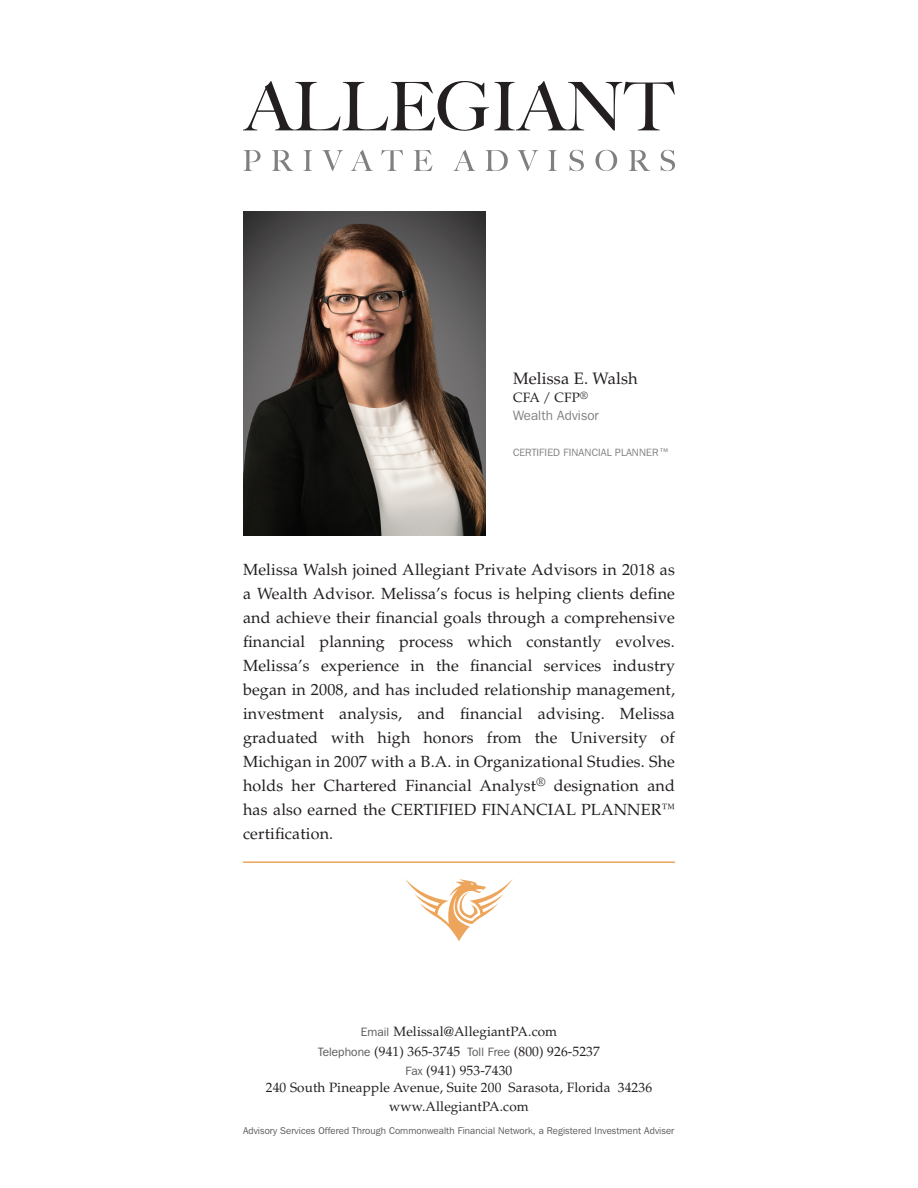
<style>
.page{position:relative;width:918px;height:1188px;background:#fff}
.page>*{position:absolute;margin:0;border:0;box-sizing:border-box;transform-origin:0 0}
.t1{font:16.5px "Palatino";letter-spacing:.01em;color:#231f20}
.t2{font:16.2px/24px "Palatino";letter-spacing:.01em;color:#231f20;text-align:justify}
.t3{font:13.5px "Palatino";letter-spacing:.01em;color:#231f20}
.t4{font:13.5px "Franklin Gothic IT Cby BT";letter-spacing:.01em;color:#808083}
.t5{font:10.5px "Franklin Gothic IT Cby BT";letter-spacing:.01em;color:#808083}
.t6{font:9.75px "Franklin Gothic IT Cby BT";letter-spacing:.01em;color:#57585a}
.s1{font-size:13.5px}
.s2{font-family:"Franklin Gothic IT Cby BT";font-size:12px;color:#57585a}
</style>
<div class="page">
<img style="left:243px;top:212px;width:243px;height:324px">
<svg style="left:243px;top:150px;width:18px;height:21px"></svg>
<svg style="left:272px;top:150px;width:22px;height:21px"></svg>
<svg style="left:303px;top:150px;width:9px;height:21px"></svg>
<svg style="left:322px;top:150px;width:21px;height:21px"></svg>
<svg style="left:351px;top:150px;width:22px;height:21px"></svg>
<svg style="left:381px;top:150px;width:22px;height:21px"></svg>
<svg style="left:413px;top:150px;width:19px;height:21px"></svg>
<svg style="left:453px;top:150px;width:23px;height:21px"></svg>
<svg style="left:485px;top:150px;width:23px;height:21px"></svg>
<svg style="left:517px;top:150px;width:21px;height:21px"></svg>
<svg style="left:548px;top:150px;width:9px;height:21px"></svg>
<svg style="left:570px;top:150px;width:14px;height:21px"></svg>
<svg style="left:595px;top:150px;width:22px;height:21px"></svg>
<svg style="left:629px;top:150px;width:21px;height:21px"></svg>
<svg style="left:661px;top:150px;width:14px;height:21px"></svg>
<svg style="left:243px;top:81px;width:432px;height:50px"></svg>
<hr style="left:243px;top:861px;width:432px;height:2px;background:#eca55b">
<svg style="left:405px;top:879px;width:108px;height:62px"></svg>
<p class="t1" style="left:513px;top:369px;width:126px">Melissa E. Walsh</p>
<p class="t3" style="left:513px;top:390px;width:77px">CFA / CFP<sup>®</sup></p>
<p class="t4" style="left:513px;top:407px;width:87px">Wealth Advisor</p>
<p class="t5" style="left:513px;top:446px;width:158px">CERTIFIED FINANCIAL PLANNER<span class="s1">™</span></p>
<p class="t2" style="left:243px;top:558px;width:434px">Melissa Walsh joined Allegiant Private Advisors in 2018 as a Wealth Advisor. Melissa’s focus is helping clients define and achieve their financial goals through a comprehensive financial planning process which constantly evolves.<br>Melissa’s experience in the financial services industry began in 2008, and has included relationship management, investment analysis, and financial advising. Melissa graduated with high honors from the University of Michigan in 2007 with a B.A. in Organizational Studies. She holds her Chartered Financial Analyst<sup>®</sup> designation and has also earned the CERTIFIED FINANCIAL PLANNER<span class="s1">™ </span>certification.</p>
<p class="t3" style="left:361px;top:1024px;width:198px"><span class="s2">Email</span> Melissal@AllegiantPA.com</p>
<p class="t3" style="left:318px;top:1043px;width:283px"><span class="s2">Telephone</span> (941) 365-3745 <span class="s2">Toll Free</span> (800) 926-5237</p>
<p class="t3" style="left:406px;top:1063px;width:108px"><span class="s2">Fax</span> (941) 953-7430</p>
<p class="t3" style="left:266px;top:1079px;width:388px">240 South Pineapple Avenue, Suite 200 Sarasota, Florida 34236</p>
<p class="t3" style="left:389px;top:1099px;width:141px">www.AllegiantPA.com</p>
<p class="t6" style="left:243px;top:1124px;width:433px">Advisory Services Offered Through Commonwealth Financial Network, a Registered Investment Adviser</p>
</div>
